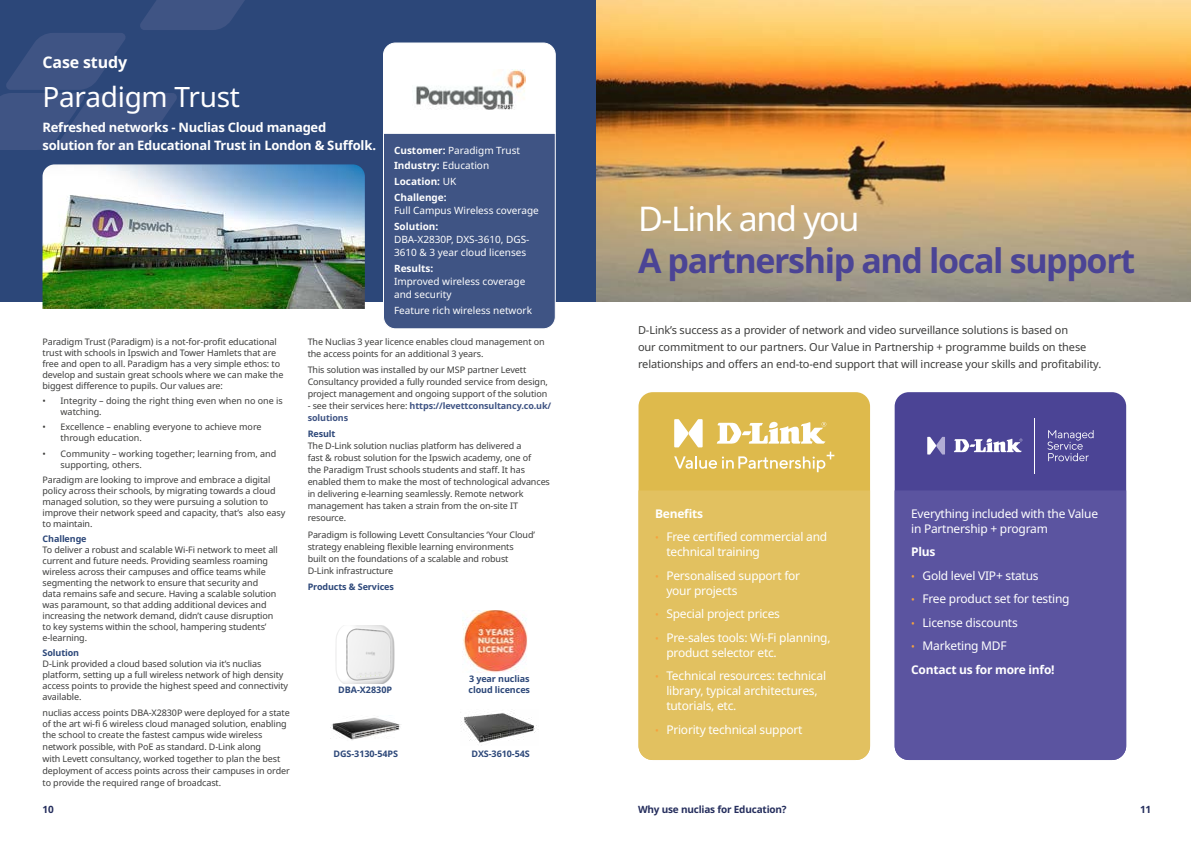
<style>
.page{position:relative;width:1191px;height:842px;background:#fff}
.page>*{position:absolute;margin:0;border:0;box-sizing:border-box;transform-origin:0 0}
.t1{font:700 34px "Noto Sans";letter-spacing:-.04em;color:#4b4495}
.t2{font:34px "Noto Sans";letter-spacing:-.04em;color:#fff}
.t3{font:28px "Noto Sans";letter-spacing:-.01em;color:#fff}
.t4{font:700 16px "Noto Sans";letter-spacing:-.01em;color:#fff}
.t5{font:700 13px/18px "Noto Sans";letter-spacing:-.02em;color:#fff}
.t6{font:12px/15px "Noto Sans";letter-spacing:-.02em;color:#fff}
.t7{font:700 12px/23.5px "Noto Sans";letter-spacing:-.02em;color:#fff}
.t8{font:11px/17px "Noto Sans";letter-spacing:-.01em;color:#3c3c3b}
.t9{font:10px/13px "Noto Sans";color:#fff}
.t10{font:700 10px/15.8px "Noto Sans";color:#fff}
.t11{font:700 10px "Noto Sans";letter-spacing:-.02em;color:#252e5d}
.t12{font:9px/11px "Noto Sans";letter-spacing:-.01em;color:#3c3c3b}
.t13{font:700 9px "Noto Sans";letter-spacing:-.01em;color:#2c4779}
.t14{font:700 9px/12px "Noto Sans";letter-spacing:-.01em;color:#3f5484}
.s1{font-weight:400}
.s2{font-weight:400;color:#3c3c3b}
.s3{font-size:10px;color:#f6a23d}
.s4{font-weight:400;font-size:10px;color:#f6a23d}
</style>
<div class="page">
<img style="left:595px;top:0;width:596px;height:302px">
<div style="left:638px;top:392px;width:232px;height:368px;background:#deba4c;border-radius:14px"></div>
<div style="left:894px;top:392px;width:232px;height:368px;background:#4b4495;border-radius:14px"></div>
<div style="left:638px;top:490px;width:232px;height:270px;background:#e2c160"></div>
<div style="left:894px;top:490px;width:232px;height:270px;background:#5b54a0"></div>
<div style="left:0;top:0;width:595px;height:302px;background:#2c4779"></div>
<svg style="left:0;top:0;width:245px;height:150px"></svg>
<svg style="left:383px;top:42px;width:173px;height:287px;background:#7a88a8"></svg>
<img style="left:43px;top:164px;width:322px;height:145px">
<img style="left:463px;top:610px;width:65px;height:63px">
<img style="left:335px;top:625px;width:60px;height:58px">
<svg style="left:674px;top:419px;width:160px;height:53px"></svg>
<svg style="left:1047px;top:430px;width:46px;height:31px"></svg>
<hr style="left:1033px;top:418px;width:1px;height:56px;background:#fff">
<svg style="left:954px;top:438px;width:68px;height:14px"></svg>
<svg style="left:927px;top:437px;width:18px;height:17px"></svg>
<img style="left:461px;top:713px;width:76px;height:33px">
<img style="left:330px;top:717px;width:71px;height:23px">
<h3 class="t4" style="left:43px;top:53px;width:86px">Case study</h3>
<h2 class="t3" style="left:43px;top:81px;width:199px">Paradigm Trust</h2>
<h3 class="t5" style="left:43px;top:119px;width:335px">Refreshed networks - Nuclias Cloud managed solution for an Educational Trust in London &amp; Suffolk.</h3>
<p class="t10" style="left:394px;top:142px;width:127px">Customer: <span class="s1">Paradigm Trust<br></span>Industry: <span class="s1">Education<br></span>Location: <span class="s1">UK<br></span>Challenge:</p>
<p class="t9" style="left:394px;top:204px;width:146px">Full Campus Wireless coverage</p>
<p class="t10" style="left:394px;top:219px;width:46px">Solution:</p>
<p class="t9" style="left:394px;top:233px;width:137px">DBA-X2830P, DXS-3610, DGS-<br>3610 &amp; 3 year cloud licenses</p>
<p class="t10" style="left:394px;top:260px;width:41px">Results:</p>
<p class="t9" style="left:394px;top:275px;width:133px">Improved wireless coverage and security</p>
<p class="t9" style="left:394px;top:304px;width:139px">Feature rich wireless network</p>
<p class="t12" style="left:43px;top:336px;width:242px">Paradigm Trust (Paradigm) is a not-for-profit educational trust with schools in Ipswich and Tower Hamlets that are free and open to all. Paradigm has a very simple ethos: to develop and sustain great schools where we can make the biggest difference to pupils. Our values are:</p>
<p class="t12" style="left:61px;top:395px;width:224px;text-indent:-18px">• Integrity – doing the right thing even when no one is watching.</p>
<p class="t12" style="left:61px;top:422px;width:203px;text-indent:-18px">• Excellence – enabling everyone to achieve more through education.</p>
<p class="t12" style="left:61px;top:448px;width:217px;text-indent:-18px">• Community – working together; learning from, and supporting, others.</p>
<p class="t12" style="left:43px;top:474px;width:244px">Paradigm are looking to improve and embrace a digital policy across their schools, by migrating towards a cloud managed solution, so they were pursuing a solution to improve their network speed and capacity, that’s also easy to maintain.</p>
<p class="t13" style="left:43px;top:534px;width:46px">Challenge</p>
<p class="t12" style="left:43px;top:544px;width:237px">To deliver a robust and scalable Wi-Fi network to meet all current and future needs. Providing seamless roaming wireless across their campuses and office teams while segmenting the network to ensure that security and data remains safe and secure. Having a scalable solution was paramount, so that adding additional devices and increasing the network demand, didn’t cause disruption to key systems within the school, hampering students’ e-learning.</p>
<p class="t13" style="left:43px;top:648px;width:38px">Solution</p>
<p class="t12" style="left:43px;top:659px;width:247px">D-Link provided a cloud based solution via it’s nuclias platform, setting up a full wireless network of high density access points to provide the highest speed and connectivity available.</p>
<p class="t12" style="left:43px;top:707px;width:249px">nuclias access points DBA-X2830P were deployed for a state of the art wi-fi 6 wireless cloud managed solution, enabling the school to create the fastest campus wide wireless</p>
<p class="t12" style="left:43px;top:740px;width:249px;line-height:12px">network possible, with PoE as standard. D-Link along<br>with Levett consultancy, worked together to plan the best deployment of access points across their campuses in order to provide the required range of broadcast.</p>
<p class="t12" style="left:308px;top:336px;width:239px;line-height:12px">The Nuclias 3 year licence enables cloud management on the access points for an additional 3 years.</p>
<p class="t12" style="left:308px;top:364px;width:242px;line-height:12px">This solution was installed by our MSP partner Levett<br>Consultancy provided a fully rounded service from design, project management and ongoing support of the solution</p>
<p class="t14" style="left:308px;top:400px;width:245px"><span class="s2">- see their services here:</span> https://levettconsultancy.co.uk/ solutions</p>
<p class="t13" style="left:308px;top:429px;width:29px">Result</p>
<p class="t12" style="left:308px;top:440px;width:244px;line-height:12px">The D-Link solution nuclias platform has delivered a<br>fast &amp; robust solution for the Ipswich academy, one of<br>the Paradigm Trust schools students and staff. It has enabled them to make the most of technological advances in delivering e-learning seamlessly. Remote network management has taken a strain from the on-site IT resource.</p>
<p class="t12" style="left:308px;top:528px;width:229px;line-height:12px">Paradigm is following Levett Consultancies ‘Your Cloud’ strategy enableing flexible learning environments<br>built on the foundations of a scalable and robust D-Link infrastructure</p>
<p class="t13" style="left:308px;top:581px;width:88px">Products &amp; Services</p>
<p class="t13" style="left:469px;top:673px;width:62px">3 year nuclias</p>
<p class="t13" style="left:338px;top:684px;width:56px">DBA-X2830P</p>
<p class="t13" style="left:468px;top:684px;width:63px">cloud licences</p>
<p class="t13" style="left:333px;top:749px;width:66px">DGS-3130-54PS</p>
<p class="t13" style="left:471px;top:749px;width:60px">DXS-3610-54S</p>
<h1 class="t2" style="left:638px;top:200px;width:223px">D-Link and you</h1>
<h1 class="t1" style="left:638px;top:242px;width:498px">A partnership and local support</h1>
<p class="t8" style="left:638px;top:322px;width:465px">D-Link’s success as a provider of network and video surveillance solutions is based on<br>our commitment to our partners. Our Value in Partnership + programme builds on these relationships and offers an end-to-end support that will increase your skills and profitability.</p>
<h3 class="t7" style="left:655px;top:502px;width:50px">Benefits</h3>
<h3 class="t6" style="left:666px;top:530px;width:162px;text-indent:-11px"><span class="s3">•</span> Free certified commercial and technical training</h3>
<h3 class="t6" style="left:666px;top:568px;width:135px;text-indent:-11px"><span class="s3">•</span> Personalised support for your projects</h3>
<h3 class="t6" style="left:655px;top:607px;width:126px"><span class="s3">•</span> Special project prices</h3>
<h3 class="t6" style="left:666px;top:630px;width:166px;text-indent:-11px"><span class="s3">•</span> Pre-sales tools: Wi-Fi planning, product selector etc.</h3>
<h3 class="t6" style="left:666px;top:669px;width:161px;text-indent:-11px"><span class="s3">•</span> Technical resources: technical library, typical architectures, tutorials, etc.</h3>
<h3 class="t6" style="left:655px;top:722px;width:149px"><span class="s3">•</span> Priority technical support</h3>
<h3 class="t6" style="left:911px;top:506px;width:188px">Everything included with the Value in Partnership + program</h3>
<h3 class="t7" style="left:911px;top:540px;width:26px">Plus</h3>
<h3 class="t6" style="left:911px;top:568px;width:129px"><span class="s3">•</span> Gold level VIP+ status</h3>
<h3 class="t6" style="left:911px;top:592px;width:160px"><span class="s3">•</span> Free product set for testing</h3>
<h3 class="t6" style="left:911px;top:615px;width:108px"><span class="s3">•</span> License discounts</h3>
<h3 class="t7" style="left:911px;top:634px;width:145px"><span class="s4">•</span> <span class="s1">Marketing MDF<br></span>Contact us for more info!</h3>
<p class="t11" style="left:43px;top:804px;width:13px">10</p>
<p class="t11" style="left:638px;top:804px;width:150px">Why use nuclias for Education?</p>
<p class="t11" style="left:1140px;top:804px;width:13px">11</p>
</div>
